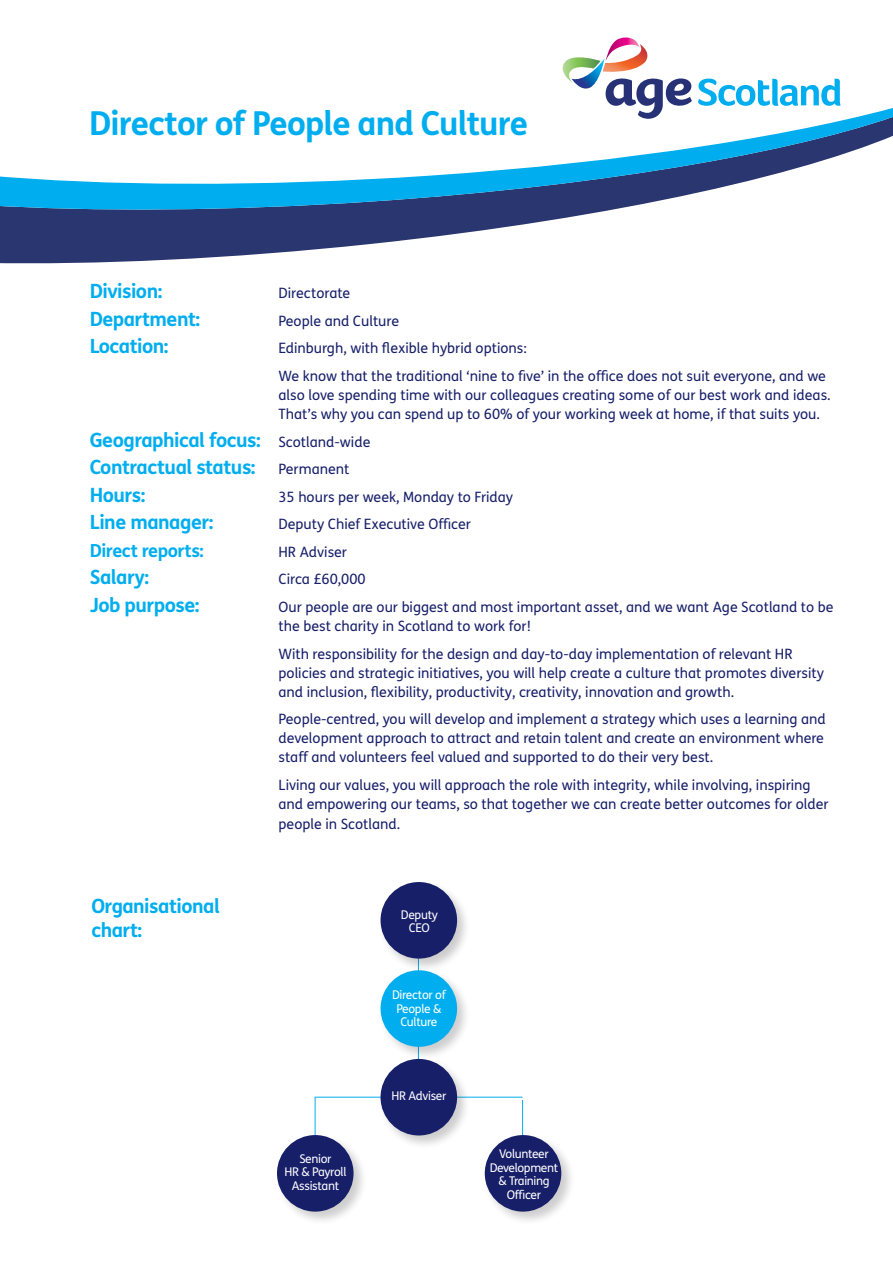
<style>
.page{position:relative;width:893px;height:1263px;background:#fff}
.page>*{position:absolute;margin:0;border:0;box-sizing:border-box;transform-origin:0 0}
.t1{font:700 33px "FS Me";letter-spacing:-.025em;color:#00aeef}
.t2{font:700 19.65px/24px "FS Me";letter-spacing:-.025em;color:#00aeef}
.t3{font:700 18px "FS Me";letter-spacing:-.025em;color:#00aeef}
.t4{font:14.25px/19px "FS Me";color:#171f69}
.t5{font:12px/13.5px "FS Me";letter-spacing:-.025em;color:#fff;text-align:center}
</style>
<div class="page">
<hr style="left:315px;top:1097px;width:1px;height:53px;background:#00aeef">
<hr style="left:522px;top:1100px;width:1px;height:56px;background:#00aeef">
<svg style="left:0;top:212px;width:599px;height:52px;fill:#2a3670"></svg>
<svg style="left:0;top:108px;width:893px;height:104px"></svg>
<svg style="left:556px;top:38px;width:285px;height:81px"></svg>
<hr style="left:315px;top:1097px;width:208px;height:1px;background:#00aeef">
<div style="left:482px;top:1133px;width:93px;height:93px;background:#231f20;opacity:.22"></div>
<div style="left:485px;top:1135px;width:76px;height:76px;background:#171f69;border-radius:50%"></div>
<div style="left:275px;top:1133px;width:93px;height:93px;background:#231f20;opacity:.22"></div>
<div style="left:277px;top:1135px;width:77px;height:76px;background:#171f69;border-radius:50%"></div>
<div style="left:378px;top:968px;width:93px;height:93px;background:#231f20;opacity:.22"></div>
<div style="left:381px;top:970px;width:76px;height:77px;background:#00aeef;border-radius:50%"></div>
<div style="left:378px;top:1057px;width:93px;height:92px;background:#231f20;opacity:.22"></div>
<div style="left:381px;top:1059px;width:76px;height:76px;background:#171f69;border-radius:50%"></div>
<div style="left:378px;top:880px;width:93px;height:93px;background:#231f20;opacity:.23"></div>
<div style="left:381px;top:882px;width:76px;height:76px;background:#171f69;border-radius:50%"></div>
<p class="t1" style="left:89px;top:98px;width:440px">Director of People and Culture</p>
<p class="t2" style="left:90px;top:278px;width:74px">Division:</p>
<p class="t2" style="left:90px;top:306px;width:112px">Department:</p>
<p class="t2" style="left:90px;top:333px;width:80px">Location:</p>
<p class="t2" style="left:90px;top:427px;width:172px">Geographical focus:</p>
<p class="t2" style="left:90px;top:454px;width:167px">Contractual status:</p>
<p class="t2" style="left:90px;top:482px;width:57px">Hours:</p>
<p class="t2" style="left:90px;top:509px;width:125px">Line manager:</p>
<p class="t3" style="left:90px;top:536px;width:116px">Direct reports:</p>
<p class="t2" style="left:90px;top:564px;width:61px">Salary:</p>
<p class="t2" style="left:90px;top:592px;width:111px">Job purpose:</p>
<p class="t4" style="left:279px;top:283px;width:73px">Directorate</p>
<p class="t4" style="left:279px;top:311px;width:122px">People and Culture</p>
<p class="t4" style="left:279px;top:339px;width:250px">Edinburgh, with flexible hybrid options:</p>
<p class="t4" style="left:279px;top:366px;width:554px">We know that the traditional ‘nine to five’ in the office does not suit everyone, and we also love spending time with our colleagues creating some of our best work and ideas.<br>That’s why you can spend up to 60% of your working week at home, if that suits you.</p>
<p class="t4" style="left:279px;top:432px;width:93px">Scotland-wide</p>
<p class="t4" style="left:279px;top:459px;width:72px">Permanent</p>
<p class="t4" style="left:279px;top:487px;width:236px">35 hours per week, Monday to Friday</p>
<p class="t4" style="left:279px;top:514px;width:194px">Deputy Chief Executive Officer</p>
<p class="t4" style="left:279px;top:542px;width:70px">HR Adviser</p>
<p class="t4" style="left:279px;top:570px;width:89px">Circa £60,000</p>
<p class="t4" style="left:279px;top:597px;width:556px">Our people are our biggest and most important asset, and we want Age Scotland to be the best charity in Scotland to work for!</p>
<p class="t4" style="left:279px;top:644px;width:547px">With responsibility for the design and day-to-day implementation of relevant HR policies and strategic initiatives, you will help create a culture that promotes diversity and inclusion, flexibility, productivity, creativity, innovation and growth.</p>
<p class="t4" style="left:279px;top:709px;width:549px;text-align:justify">People-centred, you will develop and implement a strategy which uses a learning and development approach to attract and retain talent and create an environment where staff and volunteers feel valued and supported to do their very best.</p>
<p class="t4" style="left:279px;top:775px;width:552px">Living our values, you will approach the role with integrity, while involving, inspiring and empowering our teams, so that together we can create better outcomes for older people in Scotland.</p>
<p class="t2" style="left:91px;top:893px;width:130px">Organisational chart:</p>
<p class="t5" style="left:299px;top:1151px;width:34px">Senior</p>
<p class="t5" style="left:285px;top:1165px;width:63px">HR &amp; Payroll</p>
<p class="t5" style="left:292px;top:1178px;width:49px">Assistant</p>
<p class="t5" style="left:401px;top:907px;width:39px">Deputy</p>
<p class="t5" style="left:409px;top:921px;width:23px">CEO</p>
<p class="t5" style="left:392px;top:988px;width:55px">Director of</p>
<p class="t5" style="left:396px;top:1002px;width:47px">People &amp;</p>
<p class="t5" style="left:400px;top:1015px;width:39px">Culture</p>
<p class="t5" style="left:391px;top:1089px;width:57px">HR Adviser</p>
<p class="t5" style="left:499px;top:1147px;width:51px">Volunteer</p>
<p class="t5" style="left:490px;top:1160px;width:70px">Development &amp; Training<br>Officer</p>
</div>
